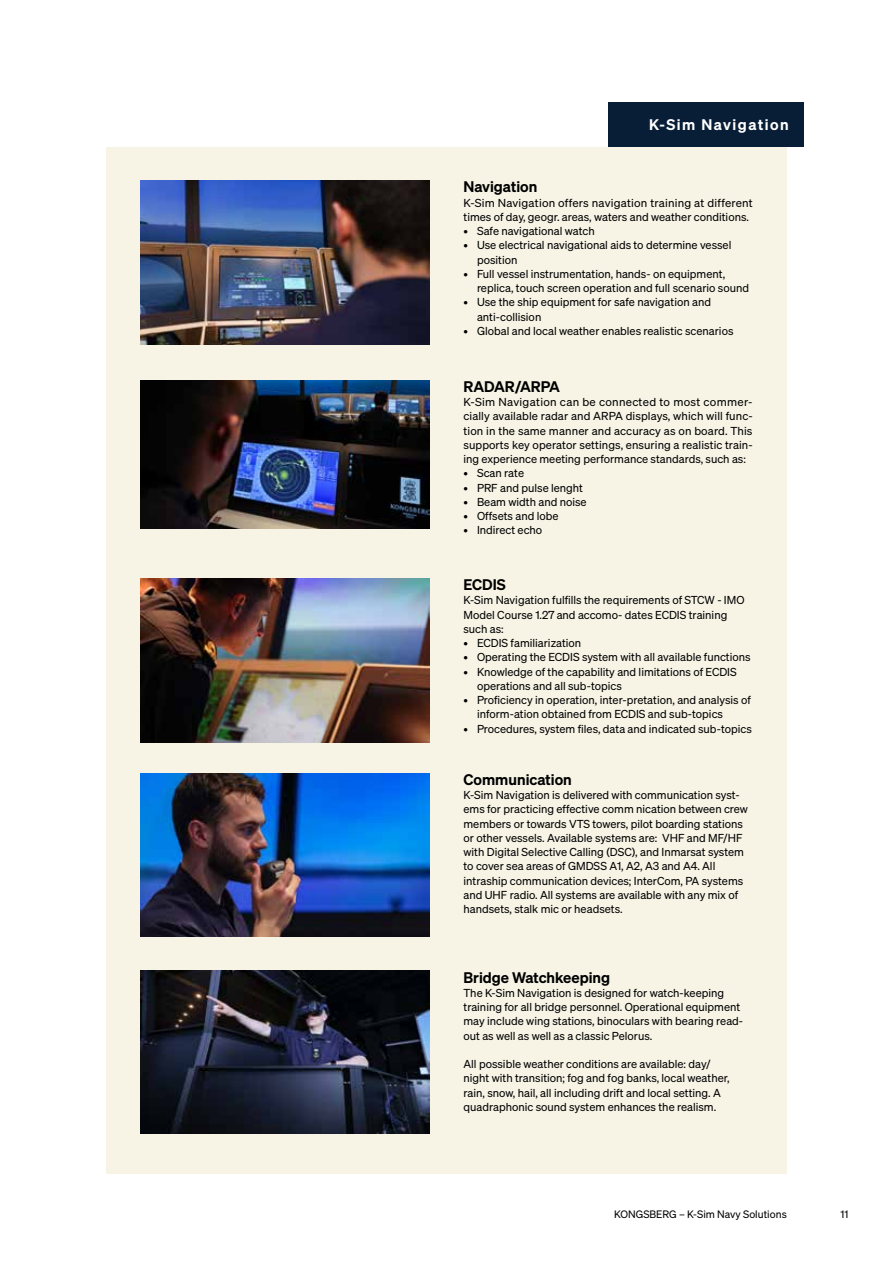
<style>
.page{position:relative;width:893px;height:1263px;background:#fff}
.page>*{position:absolute;margin:0;border:0;box-sizing:border-box;transform-origin:0 0}
.t1{font:600 15px "Sohne";color:#000}
.t2{font:600 15px "Sohne";letter-spacing:.1em;color:#fff}
.t3{font:11.25px/14.2px "Sohne Buch";color:#000}
.t4{font:10.5px "Sohne Buch";color:#000}
</style>
<div class="page">
<div style="left:106px;top:738px;width:681px;height:232px;background:#f7f4e6"></div>
<div style="left:106px;top:147px;width:681px;height:231px;background:#f7f4e6"></div>
<div style="left:106px;top:542px;width:681px;height:232px;background:#f7f4e6"></div>
<div style="left:106px;top:346px;width:681px;height:232px;background:#f7f4e6"></div>
<div style="left:106px;top:942px;width:681px;height:232px;background:#f7f4e6"></div>
<img style="left:140px;top:181px;width:289px;height:163px">
<img style="left:140px;top:578px;width:289px;height:164px">
<img style="left:140px;top:380px;width:289px;height:148px">
<img style="left:140px;top:773px;width:289px;height:164px">
<div style="left:608px;top:102px;width:196px;height:45px;background:#081d36"></div>
<img style="left:140px;top:970px;width:289px;height:164px">
<h1 class="t2" style="left:649px;top:115px;width:141px">K-Sim Navigation</h1>
<h1 class="t1" style="left:463px;top:178px;width:75px">Navigation</h1>
<p class="t3" style="left:463px;top:195px;width:291px">K-Sim Navigation offers navigation training at different times of day, geogr. areas, waters and weather conditions.</p>
<p class="t3" style="left:463px;top:224px;width:133px">• Safe navigational watch</p>
<p class="t3" style="left:477px;top:238px;width:256px;text-indent:-14px">• Use electrical navigational aids to determine vessel position</p>
<p class="t3" style="left:477px;top:267px;width:274px;text-indent:-14px">• Full vessel instrumentation, hands- on equipment, replica, touch screen operation and full scenario sound</p>
<p class="t3" style="left:477px;top:295px;width:236px;text-indent:-14px">• Use the ship equipment for safe navigation and anti-collision</p>
<p class="t3" style="left:463px;top:324px;width:271px">• Global and local weather enables realistic scenarios</p>
<h1 class="t1" style="left:463px;top:377px;width:98px">RADAR/ARPA</h1>
<p class="t3" style="left:463px;top:395px;width:291px;text-align:justify">K-Sim Navigation can be connected to most commer&shy;cially available radar and ARPA displays, which will func&shy;tion in the same manner and accuracy as on board. This supports key operator settings, ensuring a realistic train&shy;ing experience meeting performance standards, such as:</p>
<p class="t3" style="left:463px;top:466px;width:62px">• Scan rate</p>
<p class="t3" style="left:463px;top:480px;width:121px">• PRF and pulse lenght</p>
<p class="t3" style="left:463px;top:495px;width:125px">• Beam width and noise</p>
<p class="t3" style="left:463px;top:509px;width:97px">• Offsets and lobe</p>
<p class="t3" style="left:463px;top:523px;width:80px">• Indirect echo</p>
<h1 class="t1" style="left:463px;top:575px;width:44px">ECDIS</h1>
<p class="t3" style="left:463px;top:593px;width:283px">K-Sim Navigation fulfills the requirements of STCW - IMO<br>Model Course 1.27 and accomo- dates ECDIS training such as:</p>
<p class="t3" style="left:463px;top:636px;width:119px">• ECDIS familiarization</p>
<p class="t3" style="left:463px;top:650px;width:289px">• Operating the ECDIS system with all available functions</p>
<p class="t3" style="left:477px;top:664px;width:261px;text-indent:-14px">• Knowledge of the capability and limitations of ECDIS operations and all sub-topics</p>
<p class="t3" style="left:477px;top:693px;width:275px;text-indent:-14px">• Proficiency in operation, inter-pretation, and analysis of inform-ation obtained from ECDIS and sub-topics</p>
<p class="t3" style="left:463px;top:721px;width:290px">• Procedures, system files, data and indicated sub-topics</p>
<h1 class="t1" style="left:463px;top:770px;width:110px">Communication</h1>
<p class="t3" style="left:463px;top:788px;width:286px">K-Sim Navigation is delivered with communication syst&shy;ems for practicing effective comm nication between crew members or towards VTS towers, pilot boarding stations or other vessels. Available systems are: VHF and MF/HF with Digital Selective Calling (DSC), and Inmarsat system to cover sea areas of GMDSS A1, A2, A3 and A4. All intraship communication devices; InterCom, PA systems and UHF radio. All systems are available with any mix of handsets, stalk mic or headsets.</p>
<h1 class="t1" style="left:463px;top:968px;width:148px">Bridge Watchkeeping</h1>
<p class="t3" style="left:463px;top:985px;width:281px">The K-Sim Navigation is designed for watch-keeping training for all bridge personnel. Operational equipment may include wing stations, binoculars with bearing read&shy;out as well as well as a classic Pelorus.</p>
<p class="t3" style="left:463px;top:1057px;width:268px">All possible weather conditions are available: day/ night with transition; fog and fog banks, local weather, rain, snow, hail, all including drift and local setting. A quadraphonic sound system enhances the realism.</p>
<p class="t4" style="left:614px;top:1208px;width:174px">KONGSBERG – K-Sim Navy Solutions</p>
<p class="t4" style="left:840px;top:1208px;width:9px">11</p>
</div>
